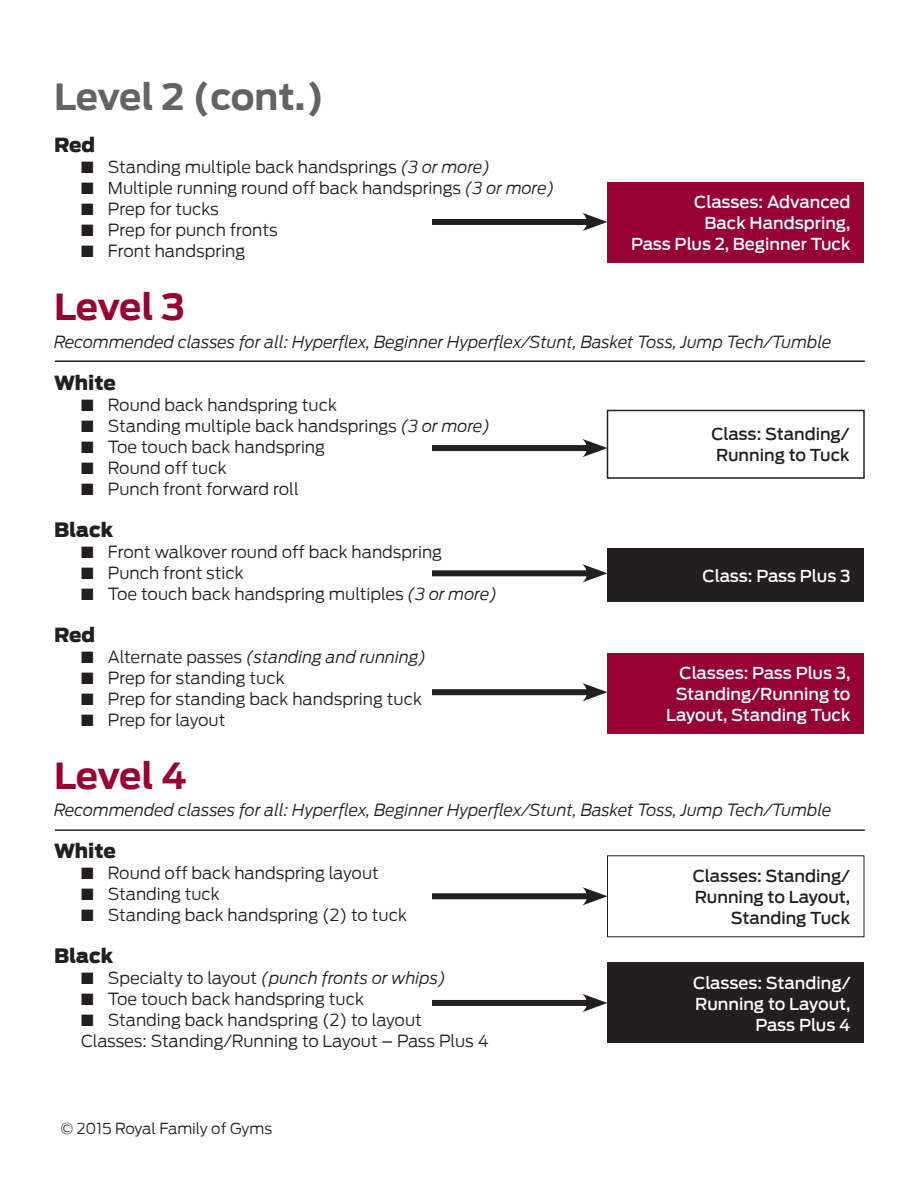
<style>
.page{position:relative;width:918px;height:1188px;background:#fff}
.page>*{position:absolute;margin:0;border:0;box-sizing:border-box;transform-origin:0 0}
.t1{font:700 36px "Antenna";letter-spacing:-.01em;color:#636366}
.t2{font:700 36px "Antenna";letter-spacing:-.01em;color:#960032}
.t3{font:900 19.5px "Antenna";letter-spacing:-.005em;color:#231f20}
.t4{font:300 16.5px "Antenna";color:#231f20}
.t5{font:italic 300 16.5px "Antenna";color:#231f20}
.t6{font:500 16.5px/21px "Antenna";color:#fff;text-align:right}
.t7{font:500 16.5px/21px "Antenna";color:#231f20}
.t8{font:300 15px "Antenna";color:#231f20}
.s1{font-style:italic}
.s2{font-style:normal}
</style>
<div class="page">
<div style="left:608px;top:182px;width:256px;height:81px;background:#960032"></div>
<div style="left:607px;top:410px;width:258px;height:69px;border:2px solid #231f20"></div>
<div style="left:608px;top:962px;width:256px;height:81px;background:#231f20"></div>
<div style="left:608px;top:548px;width:256px;height:54px;background:#231f20"></div>
<div style="left:608px;top:653px;width:256px;height:81px;background:#960032"></div>
<div style="left:432px;top:219px;width:161px;height:6px;background:#231f20"></div>
<svg style="left:582px;top:213px;width:26px;height:18px"></svg>
<div style="left:432px;top:445px;width:161px;height:6px;background:#231f20"></div>
<svg style="left:582px;top:439px;width:26px;height:18px"></svg>
<div style="left:432px;top:893px;width:161px;height:6px;background:#231f20"></div>
<svg style="left:582px;top:887px;width:26px;height:18px"></svg>
<div style="left:432px;top:1000px;width:161px;height:6px;background:#231f20"></div>
<svg style="left:582px;top:994px;width:26px;height:18px"></svg>
<div style="left:432px;top:570px;width:161px;height:6px;background:#231f20"></div>
<svg style="left:582px;top:564px;width:26px;height:18px"></svg>
<div style="left:432px;top:689px;width:161px;height:6px;background:#231f20"></div>
<svg style="left:582px;top:683px;width:26px;height:18px"></svg>
<hr style="left:55px;top:360px;width:810px;height:2px;background:#231f20">
<hr style="left:55px;top:829px;width:810px;height:2px;background:#231f20">
<p class="t1" style="left:54px;top:75px;width:272px">Level 2 (cont.)</p>
<p class="t3" style="left:54px;top:132px;width:43px">Red</p>
<p class="t4" style="left:81px;top:157px;width:411px">■ Standing multiple back handsprings <span class="s1">(3 or more)</span></p>
<p class="t4" style="left:81px;top:178px;width:475px">■ Multiple running round off back handsprings <span class="s1">(3 or more)</span></p>
<p class="t4" style="left:81px;top:199px;width:139px">■ Prep for tucks</p>
<p class="t4" style="left:81px;top:220px;width:198px">■ Prep for punch fronts</p>
<p class="t4" style="left:81px;top:241px;width:166px">■ Front handspring</p>
<p class="t2" style="left:54px;top:285px;width:132px">Level 3</p>
<p class="t5" style="left:54px;top:332px;width:779px">Recommended classes for all: Hyperflex, Beginner Hyperflex/Stunt, Basket Toss, Jump Tech/Tumble</p>
<p class="t3" style="left:54px;top:370px;width:63px">White</p>
<p class="t4" style="left:81px;top:395px;width:257px">■ Round back handspring tuck</p>
<p class="t4" style="left:81px;top:416px;width:411px">■ Standing multiple back handsprings <span class="s1">(3 or more)</span></p>
<p class="t4" style="left:81px;top:437px;width:246px">■ Toe touch back handspring</p>
<p class="t4" style="left:81px;top:458px;width:147px">■ Round off tuck</p>
<p class="t4" style="left:81px;top:479px;width:219px">■ Punch front forward roll</p>
<p class="t3" style="left:54px;top:517px;width:61px">Black</p>
<p class="t4" style="left:81px;top:542px;width:363px">■ Front walkover round off back handspring</p>
<p class="t4" style="left:81px;top:563px;width:164px">■ Punch front stick</p>
<p class="t4" style="left:81px;top:584px;width:418px">■ Toe touch back handspring multiples <span class="s1">(3 or more)</span></p>
<p class="t3" style="left:54px;top:622px;width:43px">Red</p>
<p class="t5" style="left:81px;top:647px;width:347px">■ <span class="s2">Alternate passes</span> (standing and running)</p>
<p class="t4" style="left:81px;top:668px;width:205px">■ Prep for standing tuck</p>
<p class="t4" style="left:81px;top:689px;width:342px">■ Prep for standing back handspring tuck</p>
<p class="t4" style="left:81px;top:710px;width:146px">■ Prep for layout</p>
<p class="t2" style="left:54px;top:754px;width:134px">Level 4</p>
<p class="t5" style="left:54px;top:801px;width:779px">Recommended classes for all: Hyperflex, Beginner Hyperflex/Stunt, Basket Toss, Jump Tech/Tumble</p>
<p class="t3" style="left:54px;top:839px;width:63px">White</p>
<p class="t4" style="left:81px;top:864px;width:299px">■ Round off back handspring layout</p>
<p class="t4" style="left:81px;top:885px;width:140px">■ Standing tuck</p>
<p class="t4" style="left:81px;top:906px;width:327px">■ Standing back handspring (2) to tuck</p>
<p class="t3" style="left:54px;top:944px;width:61px">Black</p>
<p class="t5" style="left:81px;top:969px;width:366px">■ <span class="s2">Specialty to layout</span> (punch fronts or whips)</p>
<p class="t4" style="left:81px;top:990px;width:284px">■ Toe touch back handspring tuck</p>
<p class="t4" style="left:81px;top:1011px;width:342px">■ Standing back handspring (2) to layout</p>
<p class="t4" style="left:81px;top:1032px;width:409px">Classes: Standing/Running to Layout – Pass Plus 4</p>
<p class="t6" style="left:631px;top:192px;width:221px">Classes: Advanced<br>Back Handspring,<br>Pass Plus 2, Beginner Tuck</p>
<p class="t7" style="left:711px;top:424px;width:140px">Class: Standing/<br>Running to Tuck</p>
<p class="t6" style="left:703px;top:565px;width:149px">Class: Pass Plus 3</p>
<p class="t6" style="left:666px;top:663px;width:186px">Classes: Pass Plus 3,<br>Standing/Running to<br>Layout, Standing Tuck</p>
<p class="t7" style="left:693px;top:865px;width:159px;text-align:right">Classes: Standing/<br>Running to Layout,<br>Standing Tuck</p>
<p class="t6" style="left:693px;top:972px;width:159px">Classes: Standing/<br>Running to Layout,<br>Pass Plus 4</p>
<p class="t8" style="left:61px;top:1120px;width:213px">© 2015 Royal Family of Gyms</p>
</div>
